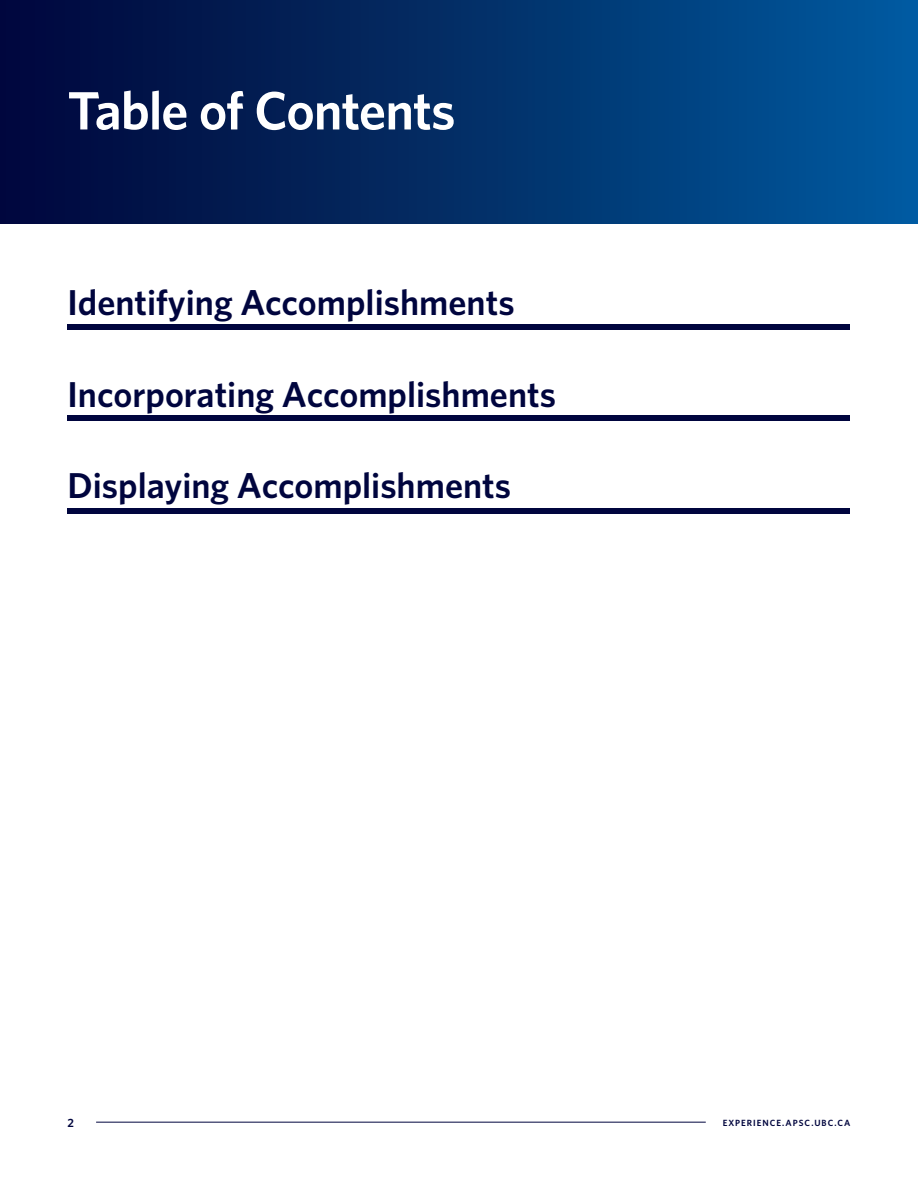
<style>
.page{position:relative;width:918px;height:1188px;background:#fff}
.page>*{position:absolute;margin:0;border:0;box-sizing:border-box;transform-origin:0 0}
.t1{font:600 54px "Whitney";letter-spacing:-.02em;color:#fff}
.t2{font:600 36px "Whitney";color:#00053e}
.t3{font:600 12px "Whitney";color:#00053e}
.t4{font:600 9px "Whitney";letter-spacing:.11em;color:#00053e}
</style>
<div class="page">
<div style="left:0;top:0;width:918px;height:224px;background:linear-gradient(to right,#020537,#00599c)"></div>
<div style="left:68px;top:325px;width:782px;height:5px;background:#00053e"></div>
<div style="left:68px;top:416px;width:782px;height:5px;background:#00053e"></div>
<div style="left:68px;top:508px;width:782px;height:5px;background:#00053e"></div>
<hr style="left:96px;top:1122px;width:610px;height:1px;background:#00053e">
<h1 class="t1" style="left:68px;top:75px;width:390px">Table of Contents</h1>
<p class="t2" style="left:68px;top:279px;width:449px">Identifying Accomplishments</p>
<p class="t2" style="left:68px;top:370px;width:490px">Incorporating Accomplishments</p>
<p class="t2" style="left:68px;top:462px;width:445px">Displaying Accomplishments</p>
<p class="t3" style="left:68px;top:1115px;width:8px">2</p>
<p class="t4" style="left:723px;top:1117px;width:129px">EXPERIENCE.APSC.UBC.CA</p>
</div>
